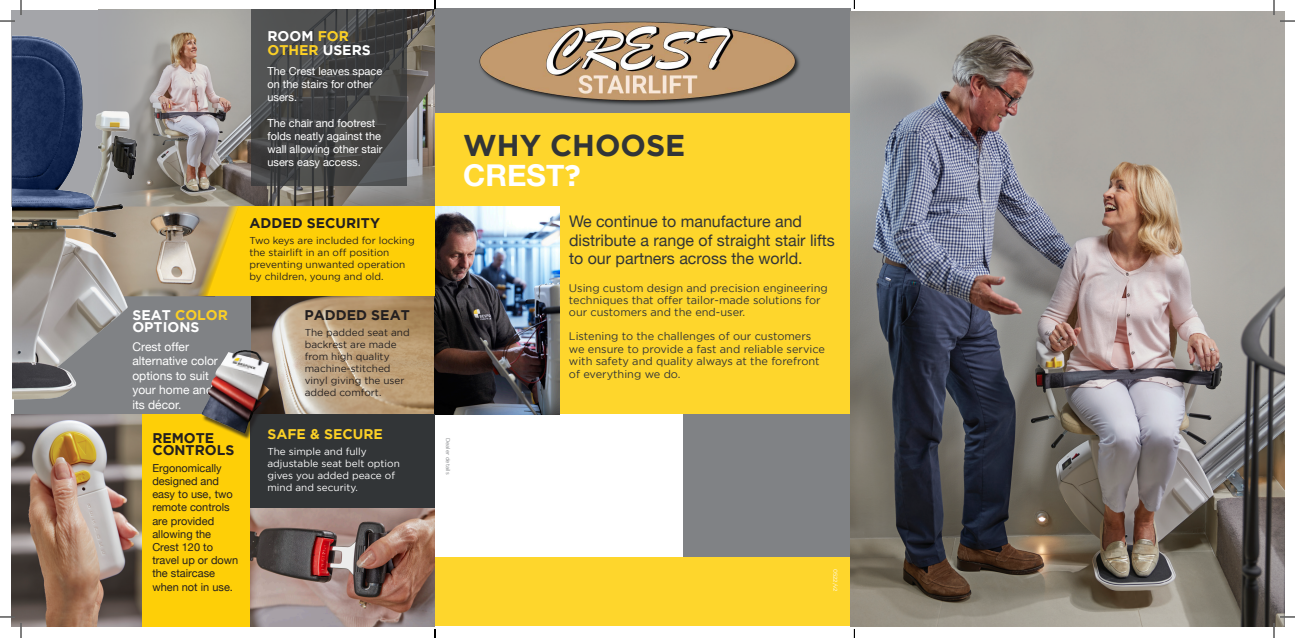
<style>
.page{position:relative;width:1295px;height:638px;background:#fff}
.page>*{position:absolute;margin:0;border:0;box-sizing:border-box;transform-origin:0 0}
.t1{font:700 30px/30.7px "Gotham";color:#323537}
.t2{font:16px/18.3px "Helvetica Neue";color:#323537}
.t3{font:700 14px/12.4px "Gotham";color:#231f20}
.t4{font:700 14px/12.4px "Gotham";color:#fff}
.t5{font:700 14px "Gotham";color:#facf26}
.t6{font:12px/14.4px "Helvetica Neue";color:#fff}
.t7{font:11px/12.4px "Gotham";color:#323537}
.t8{font:11px/13.2px "Helvetica Neue";color:#231f20}
.t9{font:11px/13.2px "Helvetica Neue";color:#fff}
.t10{font:10px/12px "Gotham";color:#231f20}
.t11{font:10px/12px "Gotham";color:#fff}
.t12{font:5.5px "Gotham";color:#808285}
.t13{font:5.5px "Gotham";color:#fff}
.s1{color:#facf26}
.s2{font-family:"Helvetica Neue";color:#fff}
.s3{color:#fff}
</style>
<div class="page">
<img style="left:251px;top:296px;width:184px;height:118px">
<div style="left:14px;top:295px;width:237px;height:119px;background:#808285"></div>
<div style="left:142px;top:414px;width:109px;height:212px;background:#fecf07"></div>
<img style="left:174px;top:10px;width:261px;height:196px">
<svg style="left:12px;top:10px;width:162px;height:196px;background:#9d9894"></svg>
<svg style="left:251px;top:10px;width:156px;height:176px;background:#454646"></svg>
<div style="left:435px;top:112px;width:415px;height:513px;background:#fed62c"></div>
<div style="left:435px;top:8px;width:415px;height:104px;background:#808285"></div>
<div style="left:435px;top:414px;width:248px;height:142px;background:#fff"></div>
<div style="left:683px;top:414px;width:168px;height:142px;background:#808285"></div>
<img style="left:435px;top:206px;width:124px;height:208px">
<img style="left:850px;top:11px;width:434px;height:615px">
<div style="left:251px;top:414px;width:184px;height:211px;background:#323537"></div>
<img style="left:12px;top:414px;width:130px;height:211px">
<img style="left:251px;top:508px;width:184px;height:118px">
<img style="left:144px;top:206px;width:44px;height:90px">
<img style="left:12px;top:26px;width:132px;height:374px">
<div style="left:188px;top:206px;width:247px;height:90px;background:#fecf07"></div>
<div style="left:202px;top:352px;width:73px;height:88px;background:#231f20;opacity:.72"></div>
<img style="left:202px;top:350px;width:67px;height:83px">
<svg style="left:0;top:0;width:22px;height:22px"></svg>
<svg style="left:0;top:616px;width:22px;height:21px"></svg>
<svg style="left:1273px;top:0;width:22px;height:22px"></svg>
<svg style="left:1273px;top:616px;width:22px;height:21px"></svg>
<svg style="left:434px;top:0;width:2px;height:9px"></svg>
<svg style="left:434px;top:629px;width:2px;height:8px"></svg>
<img style="left:467px;top:21px;width:343px;height:92px">
<p class="t4" style="left:267px;top:29px;width:105px;line-height:14px">ROOM <span class="s1">FOR<br>OTHER</span> USERS</p>
<p class="t9" style="left:267px;top:65px;width:116px">The Crest leaves space on the stairs for other users.</p>
<p class="t9" style="left:267px;top:117px;width:117px">The chair and footrest folds neatly against the wall allowing other stair users easy access.</p>
<p class="t3" style="left:249px;top:216px;width:132px">ADDED SECURITY</p>
<p class="t10" style="left:249px;top:234px;width:167px">Two keys are included for locking</p>
<p class="t10" style="left:249px;top:246px;width:142px">the stairlift in an off position</p>
<p class="t10" style="left:249px;top:258px;width:158px">preventing unwanted operation</p>
<p class="t10" style="left:249px;top:270px;width:136px">by children, young and old.</p>
<p class="t4" style="left:132px;top:308px;width:97px">SEAT <span class="s1">COLOR<br></span>OPTIONS</p>
<p class="t3" style="left:304px;top:308px;width:107px">PADDED SEAT</p>
<p class="t10" style="left:305px;top:326px;width:106px">The padded seat and backrest are made</p>
<p class="t10" style="left:305px;top:350px;width:86px">from high quality</p>
<p class="t10" style="left:305px;top:362px;width:87px">machine-stitched</p>
<p class="t10" style="left:305px;top:374px;width:101px">vinyl giving the user</p>
<p class="t10" style="left:305px;top:386px;width:78px">added comfort.</p>
<p class="t6" style="left:132px;top:340px;width:87px">Crest offer alternative color options to suit your home and its décor.</p>
<p class="t3" style="left:152px;top:431px;width:84px">REMOTE<br>CONTROLS</p>
<p class="t8" style="left:152px;top:461px;width:87px">Ergonomically designed and easy to use, two remote controls are provided allowing the<br>Crest 120 to travel up or down the staircase when not in use.</p>
<p class="t5" style="left:267px;top:425px;width:117px">SAFE &amp; SECURE</p>
<p class="t11" style="left:267px;top:445px;width:101px">The simple and fully</p>
<p class="t11" style="left:267px;top:457px;width:134px">adjustable seat belt option gives you added peace of mind and security.</p>
<p class="t1" style="left:463px;top:129px;width:224px">WHY CHOOSE<br><span class="s2">CREST</span><span class="s3">?</span></p>
<p class="t2" style="left:569px;top:213px;width:267px">We continue to manufacture and distribute a range of straight stair lifts to our partners across the world.</p>
<p class="t7" style="left:569px;top:282px;width:260px;line-height:12px">Using custom design and precision engineering techniques that offer tailor-made solutions for our customers and the end-user.</p>
<p class="t7" style="left:569px;top:330px;width:258px">Listening to the challenges of our customers we ensure to provide a fast and reliable service with safety and quality always at the forefront of everything we do.</p>
<p class="t12" style="left:451px;top:437px;width:39px;rotate:90deg">Dealer details</p>
<p class="t13" style="left:838px;top:568px;width:24px;rotate:90deg">0522/v2</p>
</div>
